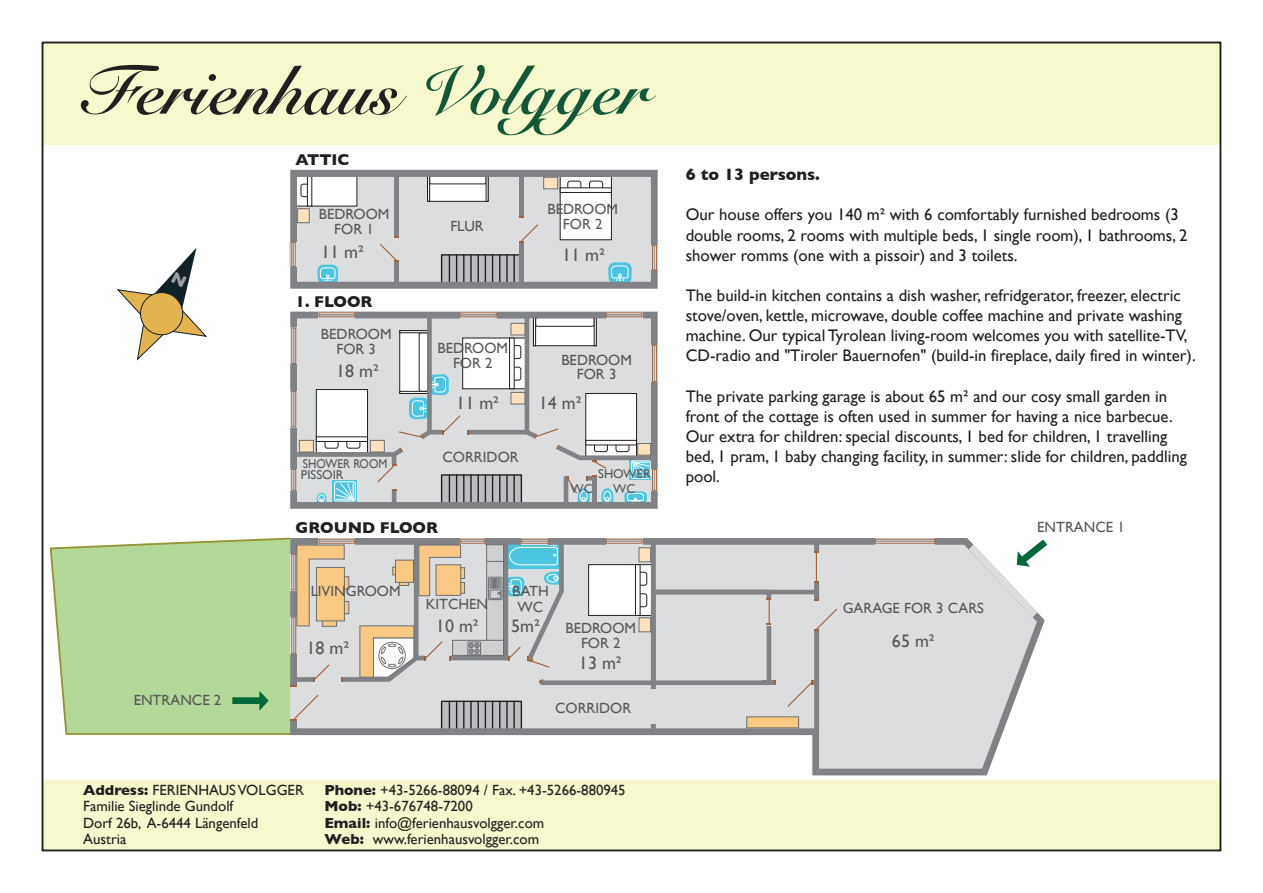
<style>
.page{position:relative;width:1263px;height:893px;background:#fff}
.page>*{position:absolute;margin:0;border:0;box-sizing:border-box;transform-origin:0 0}
.t1{font:700 69.15px "Snell Roundhand";color:#231f20}
.t2{font:18px "Gill Sans";color:#57585a}
.t3{font:16.8px/20.1px "Gill Sans";color:#231f20}
.t4{font:700 16.8px "Gill Sans";color:#231f20}
.t5{font:700 15.9px "Gill Sans";color:#231f20}
.t6{font:14.85px/16.5px "Gill Sans";color:#231f20}
.t7{font:14.85px "Gill Sans";color:#57585a}
.t8{font:14.7px/14.7px "Gill Sans";color:#57585a;text-align:center}
.t9{font:12.75px/11.7px "Gill Sans";color:#57585a;scale:.9 1}
.t10{font:12.75px "Gill Sans";color:#57585a}
.s1{color:#125837}
.s2{font-weight:700}
</style>
<div class="page">
<div style="left:43px;top:43px;width:1177px;height:102px;background:#f8f8cd"></div>
<div style="left:43px;top:780px;width:1177px;height:70px;background:#f8f8cd"></div>
<svg style="left:49px;top:537px;width:237px;height:198px;background:#b7d89b"></svg>
<svg style="left:289px;top:169px;width:369px;height:340px"></svg>
<svg style="left:286px;top:537px;width:762px;height:239px"></svg>
<svg style="left:295px;top:287px;width:358px;height:27px"></svg>
<svg style="left:295px;top:733px;width:519px;height:38px"></svg>
<svg style="left:814px;top:540px;width:228px;height:233px;background:#dadbdd"></svg>
<div style="left:651px;top:245px;width:7px;height:25px;background:#dcdddf"></div>
<div style="left:652px;top:245px;width:5px;height:25px;background:#a66942"></div>
<div style="left:651px;top:469px;width:7px;height:21px;background:#dcdddf"></div>
<div style="left:652px;top:469px;width:5px;height:21px;background:#a66942"></div>
<div style="left:290px;top:469px;width:7px;height:21px;background:#dcdddf"></div>
<div style="left:291px;top:469px;width:5px;height:21px;background:#b68a6e"></div>
<div style="left:651px;top:345px;width:7px;height:37px;background:#dcdddf"></div>
<div style="left:652px;top:345px;width:5px;height:37px;background:#a66942"></div>
<div style="left:606px;top:312px;width:36px;height:6px;background:#ba927a"></div>
<hr style="left:606px;top:313px;width:36px;height:4px;background:#dac1b1">
<div style="left:460px;top:312px;width:37px;height:6px;background:#ba927a"></div>
<svg style="left:460px;top:313px;width:37px;height:1px"></svg>
<div style="left:606px;top:538px;width:36px;height:7px;background:#cdbeb5"></div>
<hr style="left:606px;top:539px;width:36px;height:4px;background:#b78667">
<div style="left:875px;top:538px;width:60px;height:7px;background:#b68a6e"></div>
<svg style="left:875px;top:539px;width:60px;height:4px"></svg>
<hr style="left:875px;top:541px;width:60px;height:1px;background:#939598">
<div style="left:460px;top:538px;width:25px;height:7px;background:#cdbeb5"></div>
<svg style="left:460px;top:539px;width:25px;height:1px"></svg>
<div style="left:521px;top:538px;width:27px;height:7px;background:#cdbeb5"></div>
<svg style="left:521px;top:539px;width:27px;height:1px"></svg>
<div style="left:319px;top:312px;width:36px;height:6px;background:#ba927a"></div>
<hr style="left:319px;top:313px;width:36px;height:4px;background:#dac1b1">
<div style="left:290px;top:327px;width:7px;height:37px;background:#dcdddf"></div>
<div style="left:291px;top:328px;width:5px;height:36px;background:#b6896e"></div>
<div style="left:290px;top:391px;width:7px;height:36px;background:#dcdddf"></div>
<div style="left:291px;top:391px;width:5px;height:36px;background:#b6896e"></div>
<div style="left:319px;top:538px;width:36px;height:7px;background:#cdbeb5"></div>
<hr style="left:319px;top:539px;width:36px;height:4px;background:#b78667">
<div style="left:290px;top:242px;width:7px;height:25px;background:#cdbeb5"></div>
<svg style="left:291px;top:242px;width:1px;height:25px"></svg>
<svg style="left:292px;top:172px;width:364px;height:115px;background:#ccced0"></svg>
<svg style="left:292px;top:314px;width:364px;height:193px"></svg>
<svg style="left:232px;top:691px;width:37px;height:20px"></svg>
<svg style="left:969px;top:540px;width:78px;height:77px"></svg>
<div style="left:543px;top:177px;width:15px;height:12px;background:#fce2bc;border:1px solid #6d6e71"></div>
<div style="left:510px;top:392px;width:15px;height:12px;background:#fce2bc;border:1px solid #6d6e71"></div>
<div style="left:510px;top:323px;width:15px;height:12px;background:#fce2bc;border:1px solid #6d6e71"></div>
<div style="left:370px;top:440px;width:15px;height:12px;background:#fce2bc;border:1px solid #6d6e71"></div>
<div style="left:637px;top:443px;width:14px;height:13px;background:#fce2bc;border:1px solid #6d6e71"></div>
<div style="left:299px;top:440px;width:15px;height:12px;background:#fce2bc;border:1px solid #6d6e71"></div>
<div style="left:297px;top:208px;width:13px;height:15px;background:#fce2bc;border:1px solid #6d6e71"></div>
<svg style="left:290px;top:540px;width:548px;height:193px;background:#cecdcb"></svg>
<svg style="left:117px;top:248px;width:90px;height:113px"></svg>
<h1 class="t1" style="left:82px;top:49px;width:568px">Ferienhaus <span class="s1">Volgger</span></h1>
<p class="t5" style="left:296px;top:151px;width:55px">ATTIC</p>
<p class="t8" style="left:319px;top:207px;width:72px">BEDROOM<br>FOR 1</p>
<p class="t8" style="left:450px;top:218px;width:35px">FLUR</p>
<p class="t2" style="left:321px;top:242px;width:44px">11 m²</p>
<p class="t5" style="left:296px;top:292px;width:78px">1. FLOOR</p>
<p class="t8" style="left:321px;top:327px;width:72px">BEDROOM<br>FOR 3</p>
<p class="t2" style="left:336px;top:361px;width:44px">18 m²</p>
<p class="t8" style="left:437px;top:341px;width:72px">BEDROOM<br>FOR 2</p>
<p class="t8" style="left:547px;top:202px;width:72px">BEDROOM<br>FOR 2</p>
<p class="t2" style="left:562px;top:245px;width:44px">11 m²</p>
<p class="t8" style="left:561px;top:352px;width:72px">BEDROOM<br>FOR 3</p>
<p class="t2" style="left:456px;top:393px;width:44px">11 m²</p>
<p class="t2" style="left:539px;top:393px;width:44px">14 m²</p>
<p class="t8" style="left:442px;top:450px;width:78px">CORRIDOR</p>
<p class="t9" style="left:301px;top:457px;width:98px">SHOWER ROOM<br>PISSOIR</p>
<p class="t10" style="left:598px;top:466px;width:54px">SHOWER</p>
<p class="t10" style="left:570px;top:481px;width:24px">WC</p>
<p class="t10" style="left:613px;top:481px;width:24px">WC</p>
<p class="t7" style="left:134px;top:691px;width:89px">ENTRANCE 2</p>
<p class="t5" style="left:296px;top:518px;width:144px">GROUND FLOOR</p>
<p class="t8" style="left:311px;top:583px;width:91px">LIVINGROOM</p>
<p class="t2" style="left:306px;top:637px;width:44px">18 m²</p>
<p class="t8" style="left:426px;top:597px;width:64px">KITCHEN</p>
<p class="t2" style="left:436px;top:615px;width:44px">10 m²</p>
<p class="t8" style="left:512px;top:584px;width:38px">BATH</p>
<p class="t8" style="left:518px;top:600px;width:27px">WC</p>
<p class="t2" style="left:511px;top:615px;width:30px">5m²</p>
<p class="t8" style="left:565px;top:620px;width:72px">BEDROOM<br>FOR 2</p>
<p class="t2" style="left:579px;top:652px;width:44px">13 m²</p>
<p class="t8" style="left:555px;top:701px;width:78px">CORRIDOR</p>
<p class="t6" style="left:83px;top:781px;width:222px"><span class="s2">Address:</span> FERIENHAUS VOLGGER<br>Familie Sieglinde Gundolf<br>Dorf 26b, A-6444 Längenfeld<br>Austria</p>
<p class="t6" style="left:324px;top:781px;width:303px"><span class="s2">Phone:</span> +43-5266-88094 / Fax. +43-5266-880945<br><span class="s2">Mob:</span> +43-676748-7200<br><span class="s2">Email:</span> info@ferienhausvolgger.com<br><span class="s2">Web:</span> www.ferienhausvolgger.com</p>
<p class="t4" style="left:686px;top:165px;width:136px">6 to 13 persons.</p>
<p class="t3" style="left:686px;top:205px;width:503px">Our house offers you 140 m² with 6 comfortably furnished bedrooms (3 double rooms, 2 rooms with multiple beds, 1 single room), 1 bathrooms, 2 shower romms (one with a pissoir) and 3 toilets.</p>
<p class="t3" style="left:686px;top:285px;width:511px">The build-in kitchen contains a dish washer, refridgerator, freezer, electric stove/oven, kettle, microwave, double coffee machine and private washing machine. Our typical Tyrolean living-room welcomes you with satellite-TV, CD-radio and "Tiroler Bauernofen" (build-in fireplace, daily fired in winter).</p>
<p class="t3" style="left:686px;top:386px;width:503px">The private parking garage is about 65 m² and our cosy small garden in front of the cottage is often used in summer for having a nice barbecue.<br>Our extra for children: special discounts, 1 bed for children, 1 travelling bed, 1 pram, 1 baby changing facility, in summer: slide for children, paddling pool.</p>
<p class="t8" style="left:843px;top:601px;width:143px">GARAGE FOR 3 CARS</p>
<p class="t2" style="left:892px;top:631px;width:44px">65 m²</p>
<p class="t7" style="left:1037px;top:518px;width:89px">ENTRANCE 1</p>
</div>
